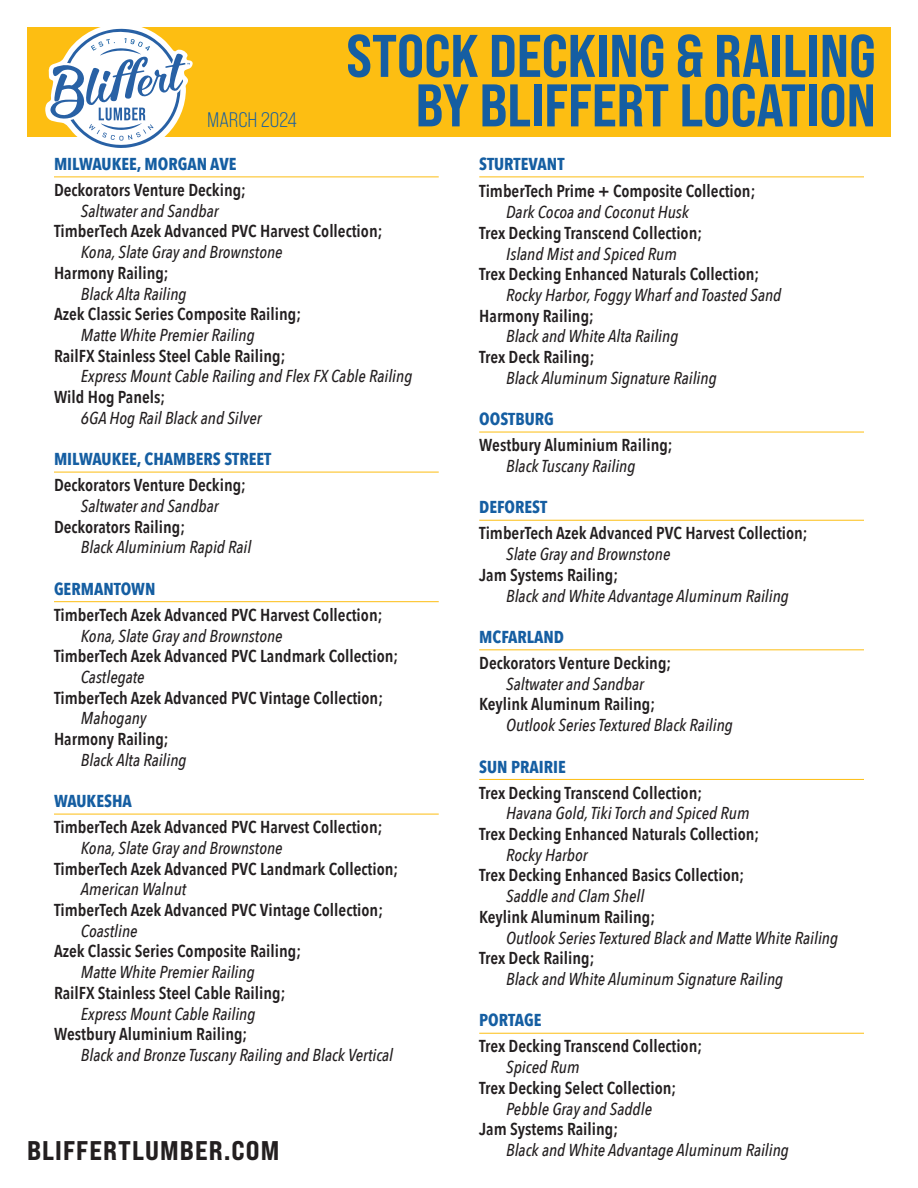
<style>
.page{position:relative;width:918px;height:1188px;background:#fff}
.page>*{position:absolute;margin:0;border:0;box-sizing:border-box;transform-origin:0 0}
.t1{font:60px "Bebas Neue Pro Sm E Eb";color:#155ea2}
.t2{font:27px "Bebas Neue Pro Exp Eb";letter-spacing:.04em;color:#231f20}
.t3{font:21px "Bebas Neue Pro Sm E Bk";color:#155ea2}
.t4{font:600 17.25px "Avenir Next Condensed";color:#231f20}
.t5{font:italic 500 17.25px "Avenir Next Condensed";color:#231f20}
.t6{font:700 17.25px "Avenir Next Condensed";color:#155ea2}
</style>
<div class="page">
<div style="left:27px;top:27px;width:864px;height:109px;background:#fdbe12"></div>
<svg style="left:45px;top:27px;width:148px;height:121px"></svg>
<hr style="left:54px;top:177px;width:385px;height:1px;background:#fdbe12">
<hr style="left:54px;top:472px;width:385px;height:1px;background:#fdbe12">
<hr style="left:54px;top:601px;width:385px;height:1px;background:#fdbe12">
<hr style="left:54px;top:814px;width:385px;height:1px;background:#fdbe12">
<hr style="left:479px;top:177px;width:385px;height:1px;background:#fdbe12">
<hr style="left:479px;top:432px;width:385px;height:1px;background:#fdbe12">
<hr style="left:479px;top:520px;width:385px;height:1px;background:#fdbe12">
<hr style="left:479px;top:650px;width:385px;height:1px;background:#fdbe12">
<hr style="left:479px;top:779px;width:385px;height:1px;background:#fdbe12">
<hr style="left:479px;top:1033px;width:385px;height:1px;background:#fdbe12">
<p class="t3" style="left:207px;top:107px;width:91px">MARCH 2024</p>
<p class="t1" style="left:346px;top:20px;width:531px">STOCK DECKING &amp; RAILING</p>
<p class="t1" style="left:416px;top:70px;width:462px">BY BLIFFERT LOCATION</p>
<p class="t6" style="left:54px;top:153px;width:184px">MILWAUKEE, MORGAN AVE</p>
<p class="t4" style="left:54px;top:175px;width:194px">Deckorators Venture Decking;</p>
<p class="t5" style="left:81px;top:200px;width:139px">Saltwater and Sandbar</p>
<p class="t4" style="left:54px;top:217px;width:330px">TimberTech Azek Advanced PVC Harvest Collection;</p>
<p class="t5" style="left:81px;top:242px;width:203px">Kona, Slate Gray and Brownstone</p>
<p class="t4" style="left:54px;top:258px;width:116px">Harmony Railing;</p>
<p class="t5" style="left:81px;top:283px;width:107px">Black Alta Railing</p>
<p class="t4" style="left:54px;top:299px;width:249px">Azek Classic Series Composite Railing;</p>
<p class="t5" style="left:81px;top:324px;width:175px">Matte White Premier Railing</p>
<p class="t4" style="left:54px;top:341px;width:233px">RailFX Stainless Steel Cable Railing;</p>
<p class="t5" style="left:81px;top:366px;width:333px">Express Mount Cable Railing and Flex FX Cable Railing</p>
<p class="t4" style="left:54px;top:382px;width:113px">Wild Hog Panels;</p>
<p class="t5" style="left:81px;top:407px;width:182px">6GA Hog Rail Black and Silver</p>
<p class="t6" style="left:54px;top:449px;width:219px">MILWAUKEE, CHAMBERS STREET</p>
<p class="t4" style="left:54px;top:470px;width:194px">Deckorators Venture Decking;</p>
<p class="t5" style="left:81px;top:495px;width:139px">Saltwater and Sandbar</p>
<p class="t4" style="left:54px;top:512px;width:133px">Deckorators Railing;</p>
<p class="t5" style="left:81px;top:537px;width:172px">Black Aluminium Rapid Rail</p>
<p class="t6" style="left:54px;top:578px;width:103px">GERMANTOWN</p>
<p class="t4" style="left:54px;top:600px;width:330px">TimberTech Azek Advanced PVC Harvest Collection;</p>
<p class="t5" style="left:81px;top:625px;width:203px">Kona, Slate Gray and Brownstone</p>
<p class="t4" style="left:54px;top:641px;width:346px">TimberTech Azek Advanced PVC Landmark Collection;</p>
<p class="t5" style="left:81px;top:666px;width:65px">Castlegate</p>
<p class="t4" style="left:54px;top:683px;width:331px">TimberTech Azek Advanced PVC Vintage Collection;</p>
<p class="t5" style="left:81px;top:708px;width:67px">Mahogany</p>
<p class="t4" style="left:54px;top:724px;width:116px">Harmony Railing;</p>
<p class="t5" style="left:81px;top:749px;width:107px">Black Alta Railing</p>
<p class="t6" style="left:54px;top:791px;width:79px">WAUKESHA</p>
<p class="t4" style="left:54px;top:812px;width:330px">TimberTech Azek Advanced PVC Harvest Collection;</p>
<p class="t5" style="left:81px;top:837px;width:203px">Kona, Slate Gray and Brownstone</p>
<p class="t4" style="left:54px;top:854px;width:346px">TimberTech Azek Advanced PVC Landmark Collection;</p>
<p class="t5" style="left:81px;top:879px;width:107px">American Walnut</p>
<p class="t4" style="left:54px;top:895px;width:331px">TimberTech Azek Advanced PVC Vintage Collection;</p>
<p class="t5" style="left:81px;top:920px;width:58px">Coastline</p>
<p class="t4" style="left:54px;top:937px;width:249px">Azek Classic Series Composite Railing;</p>
<p class="t5" style="left:81px;top:962px;width:175px">Matte White Premier Railing</p>
<p class="t4" style="left:54px;top:978px;width:233px">RailFX Stainless Steel Cable Railing;</p>
<p class="t5" style="left:81px;top:1003px;width:176px">Express Mount Cable Railing</p>
<p class="t4" style="left:54px;top:1019px;width:195px">Westbury Aluminium Railing;</p>
<p class="t5" style="left:81px;top:1044px;width:314px">Black and Bronze Tuscany Railing and Black Vertical</p>
<p class="t2" style="left:27px;top:1134px;width:254px">BLIFFERTLUMBER.COM</p>
<p class="t6" style="left:479px;top:153px;width:87px">STURTEVANT</p>
<p class="t4" style="left:479px;top:176px;width:278px">TimberTech Prime + Composite Collection;</p>
<p class="t5" style="left:506px;top:202px;width:184px">Dark Cocoa and Coconut Husk</p>
<p class="t4" style="left:479px;top:218px;width:225px">Trex Decking Transcend Collection;</p>
<p class="t5" style="left:506px;top:243px;width:172px">Island Mist and Spiced Rum</p>
<p class="t4" style="left:479px;top:259px;width:282px">Trex Decking Enhanced Naturals Collection;</p>
<p class="t5" style="left:506px;top:284px;width:277px">Rocky Harbor, Foggy Wharf and Toasted Sand</p>
<p class="t4" style="left:479px;top:301px;width:116px">Harmony Railing;</p>
<p class="t5" style="left:506px;top:326px;width:174px">Black and White Alta Railing</p>
<p class="t4" style="left:479px;top:342px;width:117px">Trex Deck Railing;</p>
<p class="t5" style="left:506px;top:367px;width:212px">Black Aluminum Signature Railing</p>
<p class="t6" style="left:479px;top:408px;width:76px">OOSTBURG</p>
<p class="t4" style="left:479px;top:430px;width:195px">Westbury Aluminium Railing;</p>
<p class="t5" style="left:506px;top:455px;width:131px">Black Tuscany Railing</p>
<p class="t6" style="left:479px;top:497px;width:69px">DEFOREST</p>
<p class="t4" style="left:479px;top:518px;width:330px">TimberTech Azek Advanced PVC Harvest Collection;</p>
<p class="t5" style="left:506px;top:544px;width:166px">Slate Gray and Brownstone</p>
<p class="t4" style="left:479px;top:560px;width:140px">Jam Systems Railing;</p>
<p class="t5" style="left:506px;top:585px;width:284px">Black and White Advantage Aluminum Railing</p>
<p class="t6" style="left:479px;top:626px;width:86px">MCFARLAND</p>
<p class="t4" style="left:479px;top:648px;width:194px">Deckorators Venture Decking;</p>
<p class="t5" style="left:506px;top:673px;width:139px">Saltwater and Sandbar</p>
<p class="t4" style="left:479px;top:689px;width:177px">Keylink Aluminum Railing;</p>
<p class="t5" style="left:506px;top:715px;width:228px">Outlook Series Textured Black Railing</p>
<p class="t6" style="left:479px;top:756px;width:88px">SUN PRAIRIE</p>
<p class="t4" style="left:479px;top:778px;width:225px">Trex Decking Transcend Collection;</p>
<p class="t5" style="left:506px;top:803px;width:245px">Havana Gold, Tiki Torch and Spiced Rum</p>
<p class="t4" style="left:479px;top:819px;width:282px">Trex Decking Enhanced Naturals Collection;</p>
<p class="t5" style="left:506px;top:844px;width:83px">Rocky Harbor</p>
<p class="t4" style="left:479px;top:860px;width:267px">Trex Decking Enhanced Basics Collection;</p>
<p class="t5" style="left:506px;top:886px;width:140px">Saddle and Clam Shell</p>
<p class="t4" style="left:479px;top:902px;width:177px">Keylink Aluminum Railing;</p>
<p class="t5" style="left:506px;top:927px;width:334px">Outlook Series Textured Black and Matte White Railing</p>
<p class="t4" style="left:479px;top:943px;width:117px">Trex Deck Railing;</p>
<p class="t5" style="left:506px;top:968px;width:279px">Black and White Aluminum Signature Railing</p>
<p class="t6" style="left:479px;top:1010px;width:64px">PORTAGE</p>
<p class="t4" style="left:479px;top:1031px;width:225px">Trex Decking Transcend Collection;</p>
<p class="t5" style="left:506px;top:1057px;width:75px">Spiced Rum</p>
<p class="t4" style="left:479px;top:1073px;width:199px">Trex Decking Select Collection;</p>
<p class="t5" style="left:506px;top:1098px;width:147px">Pebble Gray and Saddle</p>
<p class="t4" style="left:479px;top:1114px;width:140px">Jam Systems Railing;</p>
<p class="t5" style="left:506px;top:1139px;width:284px">Black and White Advantage Aluminum Railing</p>
</div>
